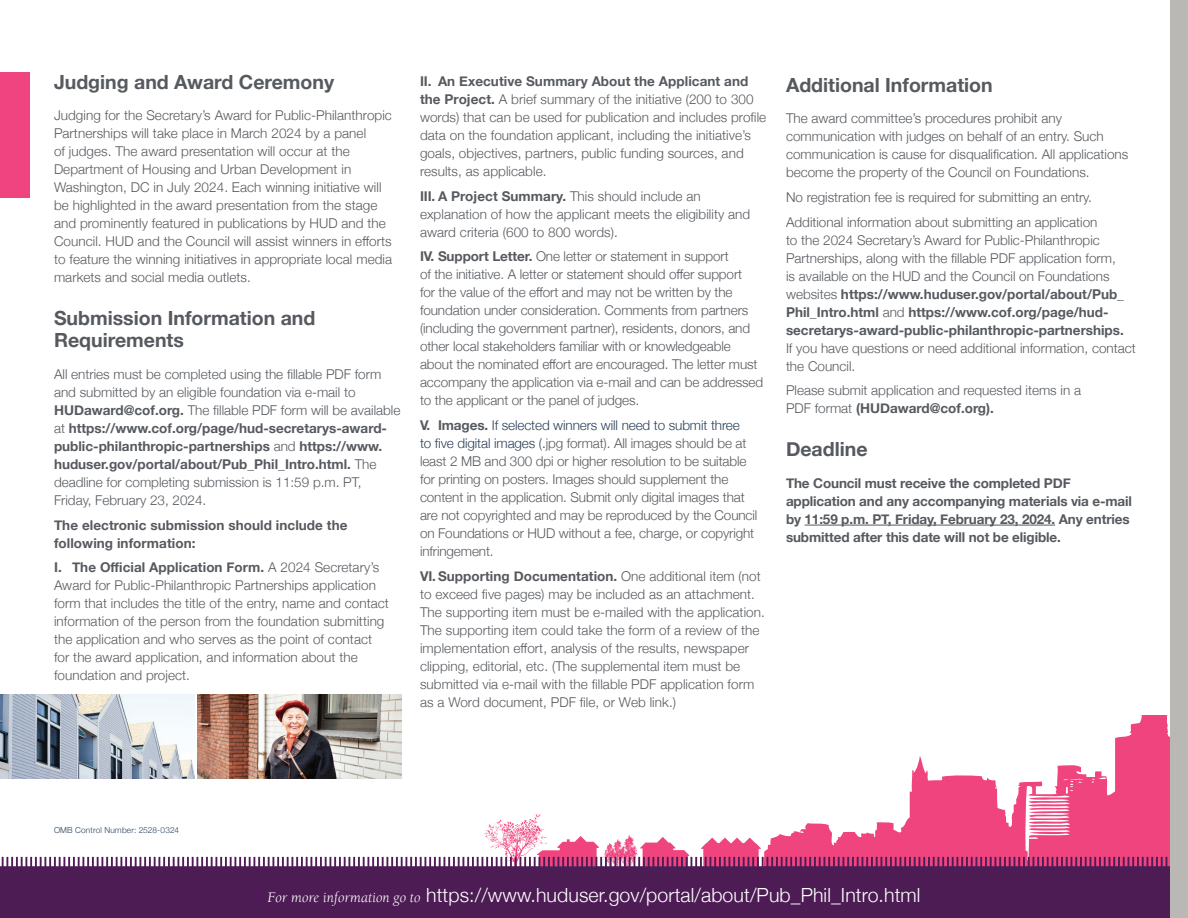
<style>
.page{position:relative;width:1188px;height:918px;background:#fff}
.page>*{position:absolute;margin:0;border:0;box-sizing:border-box;transform-origin:0 0}
.t1{font:700 19.5px/22.5px "Helvetica Neue";color:#565a5f}
.t2{font:300 19.5px "Helvetica Neue";letter-spacing:.005em;color:#fff}
.t3{font:300 13.5px/18px "Helvetica Neue";color:#565a5f}
.t4{font:700 13.5px/18px "Helvetica Neue";letter-spacing:-.01em;color:#565a5f}
.Agate{font:300 8.25px "Helvetica Neue";letter-spacing:.025em;color:#2a4058}
.s1{font-weight:700}
.s2{color:#2a4058}
.s3{font-family:"Berkeley";font-weight:400;font-style:italic;font-size:15px}
</style>
<div class="page">
<svg style="left:701px;top:838px;width:60px;height:19px"></svg>
<svg style="left:484px;top:813px;width:205px;height:44px"></svg>
<svg style="left:764px;top:716px;width:406px;height:141px"></svg>
<svg style="left:0;top:857px;width:1170px;height:61px;background:#5c285d"></svg>
<div style="left:0;top:73px;width:29px;height:125px;background:#ef447f"></div>
<div style="left:1170px;top:0;width:18px;height:918px;background:#bab8b4"></div>
<img style="left:0;top:694px;width:194px;height:85px">
<img style="left:198px;top:694px;width:204px;height:85px">
<hr style="left:805px;top:525px;width:250px;height:1px;background:#565a5f">
<h3 class="t1" style="left:54px;top:71px;width:282px">Judging and Award Ceremony</h3>
<p class="t3" style="left:54px;top:105px;width:340px">Judging for the Secretary’s Award for Public-Philanthropic Partnerships will take place in March 2024 by a panel<br>of judges. The award presentation will occur at the Department of Housing and Urban Development in Washington, DC in July 2024. Each winning initiative will be highlighted in the award presentation from the stage and prominently featured in publications by HUD and the Council. HUD and the Council will assist winners in efforts to feature the winning initiatives in appropriate local media markets and social media outlets.</p>
<h3 class="t1" style="left:54px;top:307px;width:263px">Submission Information and<br>Requirements</h3>
<p class="t3" style="left:54px;top:364px;width:348px">All entries must be completed using the fillable PDF form and submitted by an eligible foundation via e-mail to <span class="s1">HUDaward@cof.org.</span> The fillable PDF form will be available at <span class="s1">https://www.cof.org/page/hud-secretarys-award&shy;public-philanthropic-partnerships</span> and <span class="s1">https://www. huduser.gov/portal/about/Pub_Phil_Intro.html.</span> The deadline for completing submission is 11:59 p.m. PT, Friday, February 23, 2024.</p>
<p class="t4" style="left:54px;top:516px;width:295px">The electronic submission should include the following information:</p>
<p class="t3" style="left:54px;top:558px;width:336px"><span class="s1">I. The Official Application Form.</span> A 2024 Secretary’s Award for Public-Philanthropic Partnerships application form that includes the title of the entry, name and contact information of the person from the foundation submitting the application and who serves as the point of contact for the award application, and information about the foundation and project.</p>
<p class="t3" style="left:420px;top:71px;width:348px"><span class="s1">II. An Executive Summary About the Applicant and the Project.</span> A brief summary of the initiative (200 to 300 words) that can be used for publication and includes profile data on the foundation applicant, including the initiative’s goals, objectives, partners, public funding sources, and results, as applicable.</p>
<p class="t3" style="left:420px;top:186px;width:332px"><span class="s1">III. A Project Summary.</span> This should include an explanation of how the applicant meets the eligibility and award criteria (600 to 800 words).</p>
<p class="t3" style="left:420px;top:247px;width:345px"><span class="s1">IV. Support Letter.</span> One letter or statement in support<br>of the initiative. A letter or statement should offer support<br>for the value of the effort and may not be written by the foundation under consideration. Comments from partners (including the government partner), residents, donors, and other local stakeholders familiar with or knowledgeable about the nominated effort are encouraged. The letter must accompany the application via e-mail and can be addressed to the applicant or the panel of judges.</p>
<p class="t3" style="left:420px;top:415px;width:339px"><span class="s1">V. Images.</span> <span class="s2">If selected winners will need to submit three<br>to five digital images (.</span>jpg format). All images should be at least 2 MB and 300 dpi or higher resolution to be suitable for printing on posters. Images should supplement the content in the application. Submit only digital images that are not copyrighted and may be reproduced by the Council on Foundations or HUD without a fee, charge, or copyright infringement.</p>
<p class="t3" style="left:420px;top:566px;width:346px"><span class="s1">VI.Supporting Documentation.</span> One additional item (not to exceed five pages) may be included as an attachment.<br>The supporting item must be e-mailed with the application.<br>The supporting item could take the form of a review of the implementation effort, analysis of the results, newspaper clipping, editorial, etc. (The supplemental item must be submitted via e-mail with the fillable PDF application form as a Word document, PDF file, or Web link.)</p>
<h3 class="t1" style="left:786px;top:74px;width:208px">Additional Information</h3>
<p class="t3" style="left:786px;top:108px;width:344px">The award committee’s procedures prohibit any communication with judges on behalf of an entry. Such communication is cause for disqualification. All applications become the property of the Council on Foundations.</p>
<p class="t3" style="left:786px;top:187px;width:308px">No registration fee is required for submitting an entry.</p>
<p class="t3" style="left:786px;top:212px;width:351px">Additional information about submitting an application<br>to the 2024 Secretary’s Award for Public-Philanthropic Partnerships, along with the fillable PDF application form,<br>is available on the HUD and the Council on Foundations websites <span class="s1">https://www.huduser.gov/portal/about/Pub_ Phil_Intro.html</span> and <span class="s1">https://www.cof.org/page/hud&shy;secretarys-award-public-philanthropic-partnerships.<br></span>If you have questions or need additional information, contact the Council.</p>
<p class="t3" style="left:786px;top:381px;width:297px">Please submit application and requested items in a<br>PDF format <span class="s1">(HUDaward@cof.org).</span></p>
<h3 class="t1" style="left:786px;top:439px;width:83px">Deadline</h3>
<p class="t4" style="left:786px;top:474px;width:348px">The Council must receive the completed PDF application and any accompanying materials via e-mail by 11:59 p.m. PT, Friday, February 23, 2024. Any entries submitted after this date will not be eligible.</p>
<p class="Agate" style="left:54px;top:824px;width:127px">OMB Control Number: 2528-0324</p>
<p class="t2" style="left:267px;top:879px;width:655px"><span class="s3">For more information go to</span> https://www.huduser.gov/portal/about/Pub_Phil_Intro.html</p>
</div>
